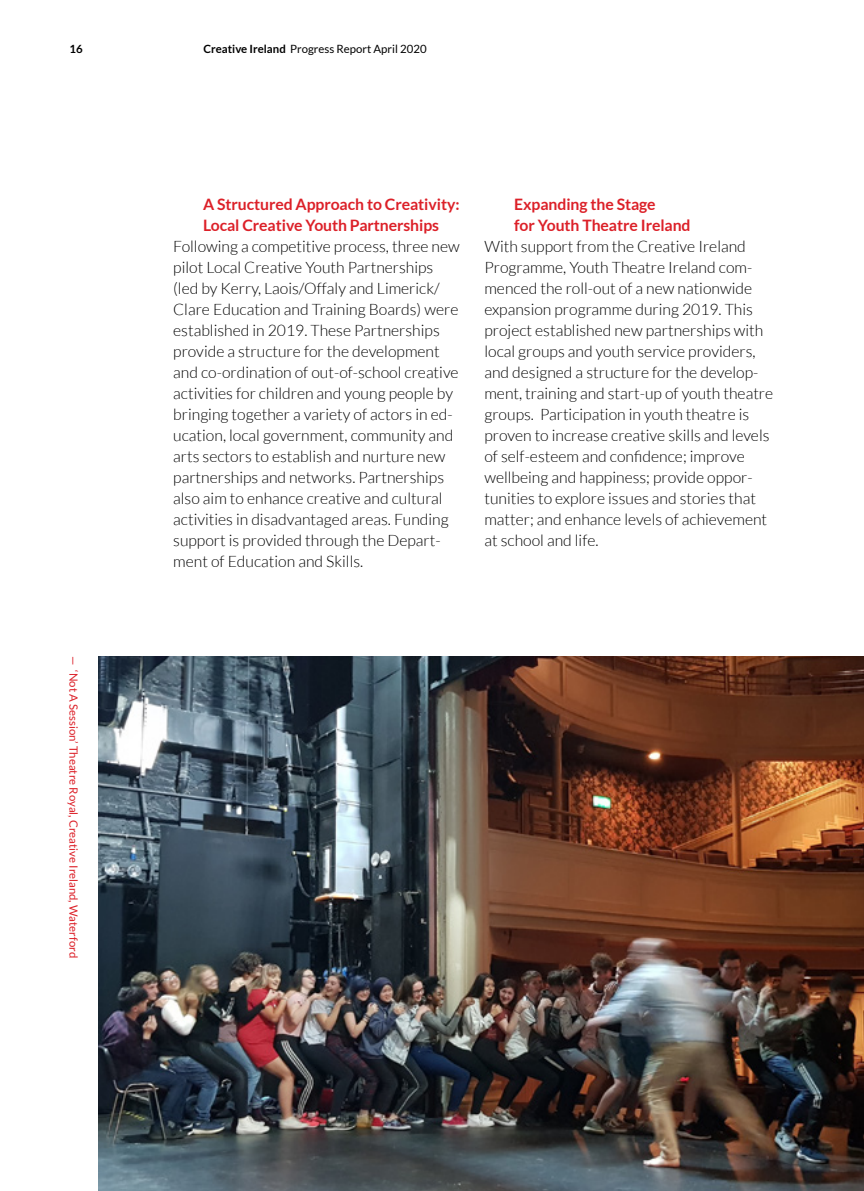
<style>
.page{position:relative;width:864px;height:1191px;background:#fff}
.page>*{position:absolute;margin:0;border:0;box-sizing:border-box;transform-origin:0 0}
.t1{font:300 15.75px/21px "Lato";color:#000}
.t2{font:700 15.75px/21px "Lato";letter-spacing:-.005em;color:#dc2028}
.t3{font:11.38px "Lato";color:#dc2028}
.t4{font:11.38px "Lato";color:#000}
.t5{font:700 11.38px "Lato";color:#000}
.s1{font-weight:700}
</style>
<div class="page">
<img style="left:99px;top:656px;width:764px;height:535px">
<p class="t5" style="left:69px;top:42px;width:15px">16</p>
<p class="t4" style="left:203px;top:42px;width:224px"><span class="s1">Creative Ireland</span> Progress Report April 2020</p>
<p class="t3" style="left:80px;top:656px;width:303px;rotate:90deg">— ‘Not A Session’ Theatre Royal, Creative Ireland, Waterford</p>
<p class="t2" style="left:203px;top:194px;width:258px">A Structured Approach to Creativity:<br>Local Creative Youth Partnerships</p>
<p class="t1" style="left:173px;top:236px;width:288px">Following a competitive process, three new pilot Local Creative Youth Partnerships (led by Kerry, Laois/Offaly and Limerick/ Clare Education and Training Boards) were established in 2019. These Partnerships provide a structure for the development and co-ordination of out-of-school creative activities for children and young people by bringing together a variety of actors in ed&shy;ucation, local government, community and arts sectors to establish and nurture new partnerships and networks. Partnerships also aim to enhance creative and cultural activities in disadvantaged areas. Funding support is provided through the Depart&shy;ment of Education and Skills.</p>
<p class="t2" style="left:514px;top:193px;width:178px">Expanding the Stage<br>for Youth Theatre Ireland</p>
<p class="t1" style="left:484px;top:236px;width:290px">With support from the Creative Ireland Programme, Youth Theatre Ireland com&shy;menced the roll-out of a new nationwide expansion programme during 2019. This project established new partnerships with local groups and youth service providers, and designed a structure for the develop&shy;ment, training and start-up of youth theatre groups. Participation in youth theatre is proven to increase creative skills and levels of self-esteem and confidence; improve wellbeing and happiness; provide oppor&shy;tunities to explore issues and stories that matter; and enhance levels of achievement at school and life.</p>
</div>
